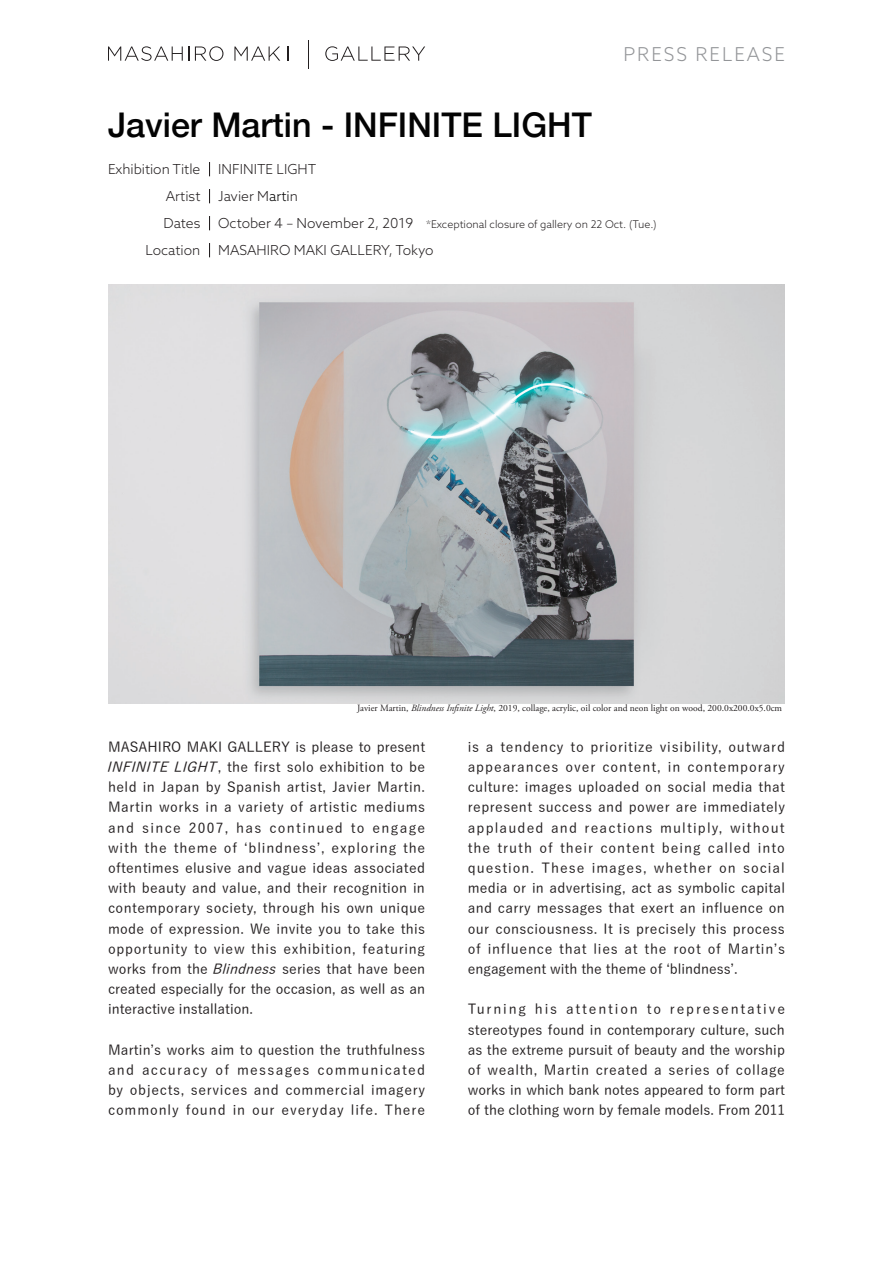
<style>
.page{position:relative;width:893px;height:1263px;background:#fff}
.page>*{position:absolute;margin:0;border:0;box-sizing:border-box;transform-origin:0 0}
.t1{font:500 34.05px "Helvetica Neue";color:#030303}
.t2{font:300 19.2px "Azo Sans";letter-spacing:.1em;color:#939598}
.t3{font:500 13.8px/20.2px "Yu Go";color:#231f20;text-align:justify}
.t4{font:300 13.8px "Azo Sans";color:#231f20}
.t5{font:300 10.65px "Azo Sans";color:#231f20}
.t6{font:9.6px "Adobe Garamond Pro";color:#231f20}
.s1{color:#030303}
.s2{font-style:italic}
</style>
<div class="page">
<svg style="left:108px;top:46px;width:81px;height:15px"></svg>
<svg style="left:195px;top:46px;width:28px;height:15px"></svg>
<svg style="left:234px;top:47px;width:46px;height:14px"></svg>
<svg style="left:287px;top:47px;width:1px;height:14px"></svg>
<svg style="left:308px;top:40px;width:1px;height:28px"></svg>
<svg style="left:325px;top:46px;width:100px;height:15px"></svg>
<img style="left:108px;top:284px;width:677px;height:419px">
<svg style="left:209px;top:162px;width:1px;height:14px"></svg>
<svg style="left:209px;top:189px;width:1px;height:14px"></svg>
<svg style="left:209px;top:216px;width:1px;height:14px"></svg>
<svg style="left:209px;top:243px;width:1px;height:14px"></svg>
<h2 class="t2" style="left:623px;top:42px;width:163px">PRESS RELEASE</h2>
<h1 class="t1" style="left:108px;top:98px;width:485px">Javier Martin - INFINITE LIGHT</h1>
<p class="t4" style="left:108px;top:160px;width:94px">Exhibition Title</p>
<p class="t4" style="left:218px;top:160px;width:100px">INFINITE LIGHT</p>
<p class="t4" style="left:166px;top:187px;width:36px">Artist</p>
<p class="t4" style="left:218px;top:187px;width:81px">Javier M<span class="s1">arti</span>n</p>
<p class="t4" style="left:163px;top:214px;width:39px">Dates</p>
<p class="t4" style="left:218px;top:214px;width:197px">October 4 – November 2, 2019</p>
<p class="t4" style="left:145px;top:241px;width:57px">Location</p>
<p class="t4" style="left:218px;top:241px;width:217px">MASAHIRO MAKI GALLERY, Tokyo</p>
<p class="t5" style="left:426px;top:218px;width:232px">*Exceptional closure of gallery on 22 Oct. (Tue.)</p>
<p class="t6" style="left:357px;top:702px;width:426px">Javier Martin, <span class="s2">Blindness Infinite Light</span>, 2019, collage, acrylic, oil color and neon light on wood, 200.0x200.0x5.0cm</p>
<p class="t3" style="left:107px;top:735px;width:320px">MASAHIRO MAKI GALLERY is please to present <span class="s2">INFINITELIGHT</span>, the first solo exhibition to be held in Japan by Spanish artist, Javier Martin.<br>Martin works in a variety of artistic mediums and since 2007, has continued to engage with the theme of ‘blindness’, exploring the oftentimes elusive and vague ideas associated with beauty and value, and their recognition in contemporary society, through his own unique mode of expression. We invite you to take this opportunity to view this exhibition, featuring works from the <span class="s2">Blindness</span> series that have been created especially for the occasion, as well as an interactive installation.</p>
<p class="t3" style="left:108px;top:1038px;width:319px">Martin’s works aim to question the truthfulness and accuracy of messages communicated by objects, services and commercial imagery commonly found in our everyday life. There</p>
<p class="t3" style="left:468px;top:735px;width:319px">is a tendency to prioritize visibility, outward appearances over content, in contemporary culture: images uploaded on social media that represent success and power are immediately applauded and reactions multiply, without the truth of their content being called into question. These images, whether on social media or in advertising, act as symbolic capital and carry messages that exert an influence on our consciousness. It is precisely this process of influence that lies at the root of Martin’s engagement with the theme of ‘blindness’.</p>
<p class="t3" style="left:468px;top:997px;width:319px">Turning his attention to representative stereotypes found in contemporary culture, such as the extreme pursuit of beauty and the worship of wealth, Martin created a series of collage works in which bank notes appeared to form part of the clothing worn by female models. From 2011</p>
</div>
